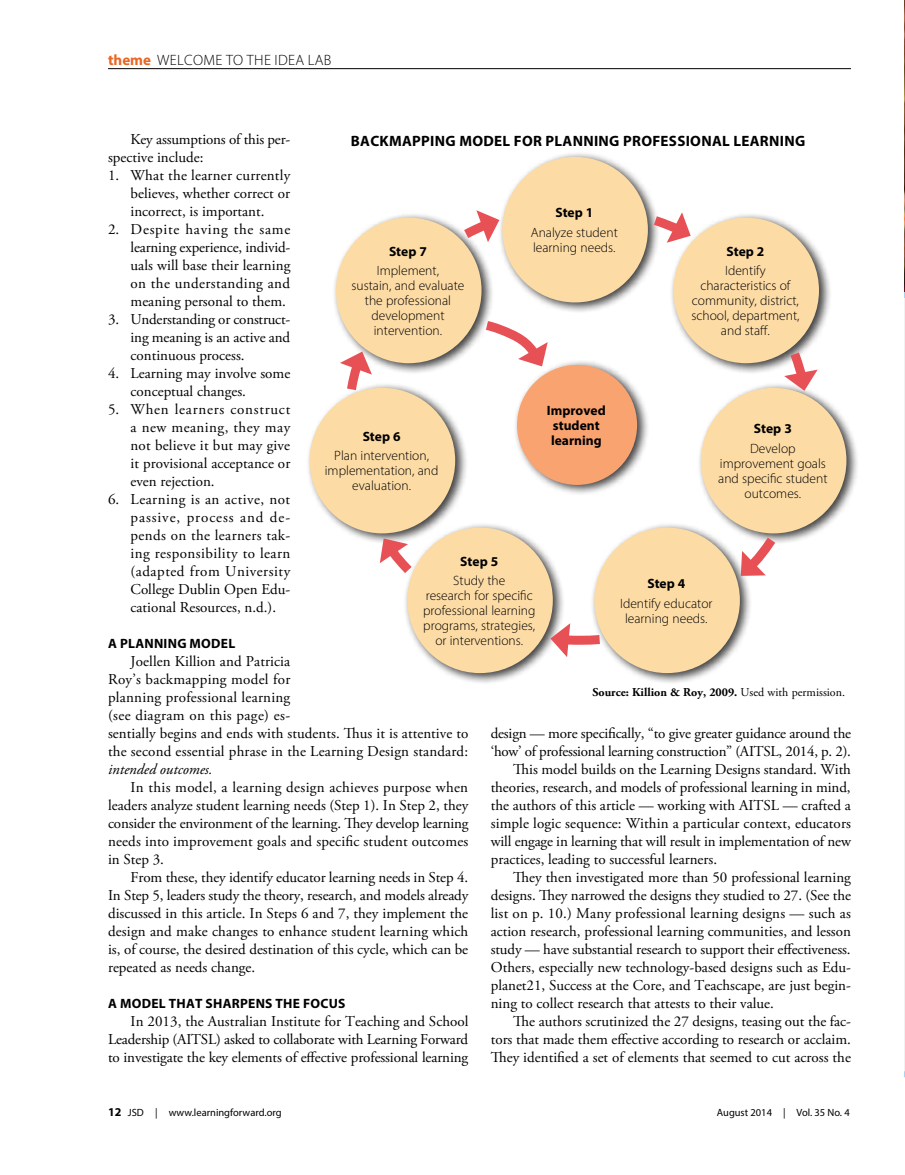
<style>
.page{position:relative;width:905px;height:1175px;background:#fff}
.page>*{position:absolute;margin:0;border:0;box-sizing:border-box;transform-origin:0 0}
.body{font:15px/18px "Adobe Garamond Pro";color:#000;text-align:justify}
.box{font:700 15px "Myriad Pro";letter-spacing:.02em;color:#000}
.toppers{font:300 15px "Myriad Pro";letter-spacing:.02em;color:#000}
.box-2{font:300 13.5px/15px "Myriad Pro";color:#000;text-align:center}
.box-3{font:700 13.5px/15px "Myriad Pro";color:#000;text-align:center}
.subhead{font:700 13.5px "Myriad Pro";letter-spacing:.02em;color:#000}
.box-4{font:700 12px "Adobe Garamond Pro";color:#000}
.t1{font:10.5px "Myriad Pro";color:#000}
.s1{font-weight:700;color:#e76625}
.s2{font-style:italic}
.s3{font-weight:400}
.s4{font-weight:700;font-size:12px}
</style>
<div class="page">
<hr style="left:108px;top:68px;width:742px;height:1px;background:#000">
<hr style="left:904px;top:295px;width:1px;height:777px;background:#f1f1f2">
<img style="left:904px;top:1px;width:1px;height:291px">
<div style="left:499px;top:152px;width:162px;height:162px;background:#000;opacity:.75"></div>
<div style="left:502px;top:157px;width:146px;height:145px;background:#fcdba5;border-radius:50%"></div>
<div style="left:670px;top:213px;width:162px;height:162px;background:#000;opacity:.75"></div>
<div style="left:673px;top:218px;width:146px;height:145px;background:#fcdba5;border-radius:50%"></div>
<div style="left:697px;top:383px;width:162px;height:162px;background:#000;opacity:.75"></div>
<div style="left:700px;top:388px;width:146px;height:145px;background:#fcdba5;border-radius:50%"></div>
<div style="left:591px;top:522px;width:162px;height:162px;background:#000;opacity:.75"></div>
<div style="left:594px;top:527px;width:146px;height:146px;background:#fcdba5;border-radius:50%"></div>
<div style="left:404px;top:522px;width:162px;height:162px;background:#000;opacity:.75"></div>
<div style="left:407px;top:527px;width:146px;height:146px;background:#fcdba5;border-radius:50%"></div>
<div style="left:306px;top:383px;width:162px;height:162px;background:#000;opacity:.75"></div>
<div style="left:309px;top:388px;width:146px;height:145px;background:#fcdba5;border-radius:50%"></div>
<div style="left:332px;top:213px;width:162px;height:162px;background:#000;opacity:.75"></div>
<div style="left:336px;top:218px;width:145px;height:145px;background:#fcdba5;border-radius:50%"></div>
<div style="left:513px;top:360px;width:137px;height:136px;background:#000;opacity:.75"></div>
<div style="left:517px;top:365px;width:120px;height:120px;background:#f9a370;border-radius:50%"></div>
<svg style="left:783px;top:342px;width:34px;height:49px"></svg>
<svg style="left:645px;top:209px;width:47px;height:34px"></svg>
<svg style="left:736px;top:527px;width:48px;height:54px"></svg>
<svg style="left:550px;top:623px;width:59px;height:34px"></svg>
<svg style="left:454px;top:210px;width:46px;height:36px"></svg>
<svg style="left:340px;top:350px;width:32px;height:50px"></svg>
<svg style="left:377px;top:535px;width:44px;height:48px"></svg>
<svg style="left:476px;top:315px;width:72px;height:54px"></svg>
<p class="toppers" style="left:108px;top:51px;width:225px"><span class="s1">theme</span> WELCOME TO THE IDEA LAB</p>
<p class="body" style="left:108px;top:131px;width:184px;text-indent:22px">Key assumptions of this per&shy;spective include:</p>
<p class="body" style="left:130px;top:167px;width:161px;text-indent:-22px">1. What the learner currently believes, whether correct or incorrect, is important.</p>
<p class="body" style="left:130px;top:221px;width:161px;text-indent:-22px">2. Despite having the same learning experience, individ&shy;uals will base their learning on the understanding and meaning personal to them.</p>
<p class="body" style="left:130px;top:311px;width:161px;text-indent:-22px">3. Understanding or construct&shy;ing meaning is an active and continuous process.</p>
<p class="body" style="left:130px;top:365px;width:161px;text-indent:-22px">4. Learning may involve some conceptual changes.</p>
<p class="body" style="left:130px;top:401px;width:161px;text-indent:-22px">5. When learners construct a new meaning, they may not believe it but may give it provisional acceptance or even rejection.</p>
<p class="body" style="left:130px;top:491px;width:161px;text-indent:-22px">6. Learning is an active, not passive, process and de&shy;pends on the learners tak&shy;ing responsibility to learn (adapted from University College Dublin Open Edu&shy;cational Resources, n.d.).</p>
<p class="subhead" style="left:108px;top:635px;width:129px">A PLANNING MODEL</p>
<p class="body" style="left:108px;top:653px;width:362px;text-align:left;text-indent:22px">Joellen Killion and Patricia<br>Roy’s backmapping model for<br>planning professional learning<br>(see diagram on this page) es-<br>sentially begins and ends with students. Thus it is attentive to the second essential phrase in the Learning Design standard: <span class="s2">intended outcomes.</span></p>
<p class="body" style="left:108px;top:779px;width:362px;text-indent:22px">In this model, a learning design achieves purpose when leaders analyze student learning needs (Step 1). In Step 2, they consider the environment of the learning. They develop learning needs into improvement goals and specific student outcomes in Step 3.</p>
<p class="body" style="left:108px;top:869px;width:362px;text-indent:22px">From these, they identify educator learning needs in Step 4.<br>In Step 5, leaders study the theory, research, and models already discussed in this article. In Steps 6 and 7, they implement the design and make changes to enhance student learning which is, of course, the desired destination of this cycle, which can be repeated as needs change.</p>
<p class="subhead" style="left:108px;top:995px;width:239px">A MODEL THAT SHARPENS THE FOCUS</p>
<p class="body" style="left:108px;top:1013px;width:362px;text-indent:22px">In 2013, the Australian Institute for Teaching and School Leadership (AITSL) asked to collaborate with Learning Forward to investigate the key elements of effective professional learning</p>
<p class="box" style="left:351px;top:131px;width:456px">BACKMAPPING MODEL FOR PLANNING PROFESSIONAL LEARNING</p>
<p class="box-3" style="left:555px;top:205px;width:39px">Step 1</p>
<p class="box-2" style="left:531px;top:225px;width:88px;text-align:left">Analyze student learning needs.</p>
<p class="box-3" style="left:389px;top:243px;width:39px">Step 7</p>
<p class="box-2" style="left:351px;top:263px;width:114px">Implement,<br>sustain, and evaluate the professional development intervention.</p>
<p class="box-3" style="left:726px;top:243px;width:39px">Step 2</p>
<p class="box-2" style="left:691px;top:263px;width:110px">Identify characteristics of community, district, school, department, and staff.</p>
<p class="box-3" style="left:547px;top:402px;width:60px">Improved student</p>
<p class="box-3" style="left:551px;top:432px;width:52px">learning</p>
<p class="box-3" style="left:754px;top:421px;width:39px">Step 3</p>
<p class="box-2" style="left:718px;top:441px;width:111px">Develop improvement goals and specific student outcomes.</p>
<p class="box-3" style="left:362px;top:428px;width:39px">Step 6</p>
<p class="box-2" style="left:325px;top:448px;width:115px">Plan intervention, implementation, and evaluation.</p>
<p class="box-3" style="left:460px;top:553px;width:39px">Step 5</p>
<p class="box-2" style="left:423px;top:573px;width:114px">Study the<br>research for specific professional learning programs, strategies, or interventions.</p>
<p class="box-3" style="left:647px;top:575px;width:39px">Step 4</p>
<p class="box-2" style="left:620px;top:595px;width:94px">Identify educator learning needs.</p>
<p class="box-4" style="left:592px;top:685px;width:254px">Source: Killion &amp; Roy, 2009. <span class="s3">Used with permission.</span></p>
<p class="body" style="left:490px;top:725px;width:362px">design — more specifically, “to give greater guidance around the ‘how’ of professional learning construction” (AITSL, 2014, p. 2).</p>
<p class="body" style="left:490px;top:761px;width:362px;text-indent:22px">This model builds on the Learning Designs standard. With theories, research, and models of professional learning in mind, the authors of this article — working with AITSL — crafted a simple logic sequence: Within a particular context, educators will engage in learning that will result in implementation of new practices, leading to successful learners.</p>
<p class="body" style="left:490px;top:869px;width:362px;text-indent:22px">They then investigated more than 50 professional learning designs. They narrowed the designs they studied to 27. (See the list on p. 10.) Many professional learning designs — such as action research, professional learning communities, and lesson study — have substantial research to support their effectiveness.<br>Others, especially new technology-based designs such as Edu&shy;planet21, Success at the Core, and Teachscape, are just begin&shy;ning to collect research that attests to their value.</p>
<p class="body" style="left:490px;top:1013px;width:362px;text-indent:22px">The authors scrutinized the 27 designs, teasing out the fac&shy;tors that made them effective according to research or acclaim.<br>They identified a set of elements that seemed to cut across the</p>
<p class="t1" style="left:108px;top:1106px;width:175px"><span class="s4">12</span> JSD | www.learningforward.org</p>
<p class="t1" style="left:717px;top:1106px;width:134px">August 2014 | Vol. 35 No. 4</p>
</div>
